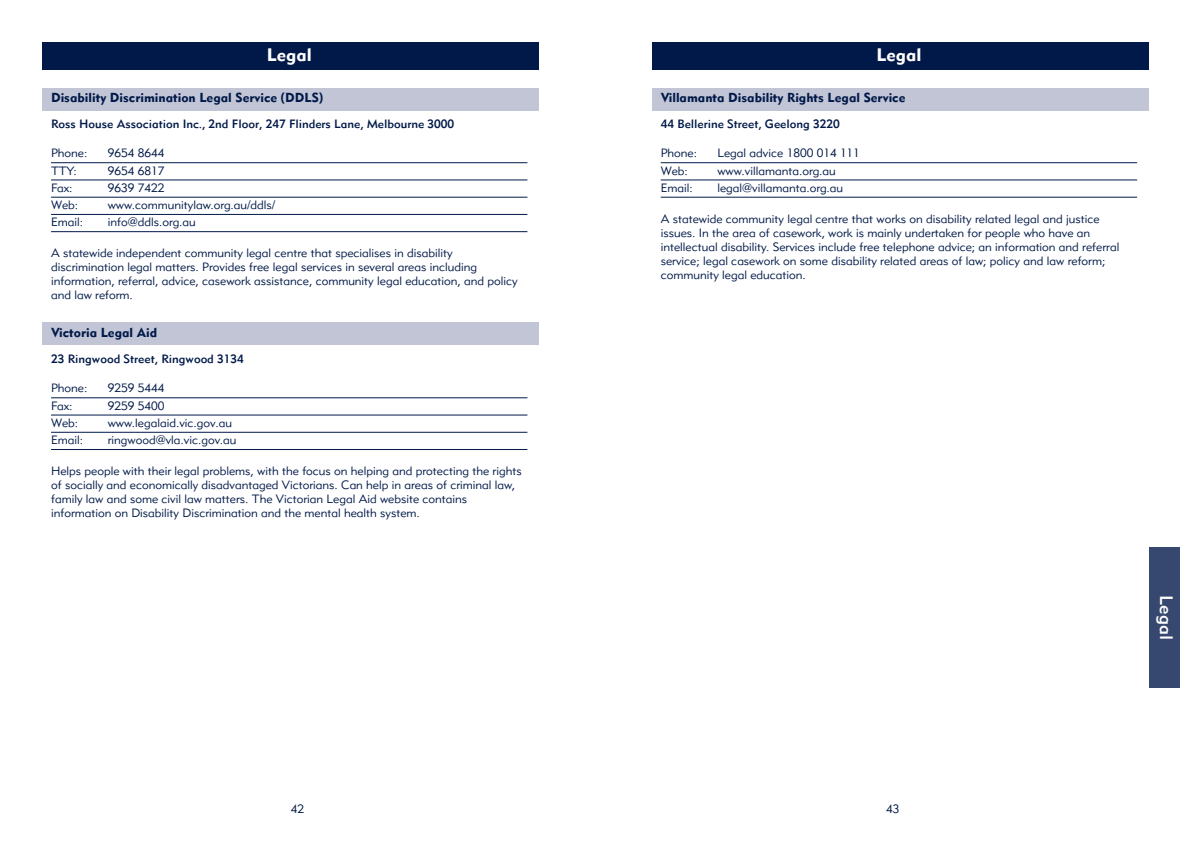
<style>
.page{position:relative;width:1191px;height:842px;background:#fff}
.page>*{position:absolute;margin:0;border:0;box-sizing:border-box;transform-origin:0 0}
.t1{font:18px "Metro Black Two";color:#fff}
.t2{font:18px "Metro Medium Two";color:#fff}
.t3{font:13px "Metro Black Two";color:#001948}
.t4{font:12px/14px "Metro Lite Two";color:#001948}
.t5{font:12px "Metro Medium Two";color:#001948}
</style>
<div class="page">
<div style="left:652px;top:88px;width:496px;height:23px;background:#c2c5d6"></div>
<div style="left:652px;top:43px;width:496px;height:27px;background:#001948"></div>
<hr style="left:660px;top:162px;width:477px;height:1px;background:#001948">
<hr style="left:660px;top:180px;width:477px;height:1px;background:#001948">
<hr style="left:660px;top:197px;width:477px;height:1px;background:#001948">
<div style="left:1149px;top:546px;width:30px;height:142px;background:#364870"></div>
<div style="left:1149px;top:464px;width:30px;height:83px;background:#fff"></div>
<div style="left:43px;top:88px;width:496px;height:23px;background:#c2c5d6"></div>
<div style="left:43px;top:43px;width:496px;height:27px;background:#001948"></div>
<div style="left:43px;top:322px;width:496px;height:23px;background:#c2c5d6"></div>
<hr style="left:51px;top:162px;width:476px;height:1px;background:#001948">
<hr style="left:51px;top:180px;width:476px;height:1px;background:#001948">
<hr style="left:51px;top:197px;width:476px;height:1px;background:#001948">
<hr style="left:51px;top:214px;width:476px;height:1px;background:#001948">
<hr style="left:51px;top:231px;width:476px;height:1px;background:#001948">
<hr style="left:51px;top:398px;width:476px;height:1px;background:#001948">
<hr style="left:51px;top:415px;width:476px;height:1px;background:#001948">
<hr style="left:51px;top:432px;width:476px;height:1px;background:#001948">
<hr style="left:51px;top:449px;width:476px;height:1px;background:#001948">
<h1 class="t1" style="left:267px;top:44px;width:46px">Legal</h1>
<p class="t3" style="left:51px;top:90px;width:274px">Disability Discrimination Legal Service (DDLS)</p>
<p class="t5" style="left:51px;top:117px;width:405px">Ross House Association Inc., 2nd Floor, 247 Flinders Lane, Melbourne 3000</p>
<p class="t4" style="left:51px;top:146px;width:38px">Phone:</p>
<p class="t4" style="left:108px;top:146px;width:58px">9654 8644</p>
<p class="t4" style="left:51px;top:163px;width:27px">TTY:</p>
<p class="t4" style="left:108px;top:163px;width:58px">9654 6817</p>
<p class="t4" style="left:51px;top:181px;width:23px">Fax:</p>
<p class="t4" style="left:108px;top:181px;width:58px">9639 7422</p>
<p class="t4" style="left:51px;top:198px;width:29px">Web:</p>
<p class="t4" style="left:108px;top:198px;width:169px">www.communitylaw.org.au/ddls/</p>
<p class="t4" style="left:51px;top:215px;width:33px">Email:</p>
<p class="t4" style="left:108px;top:215px;width:89px">info@ddls.org.au</p>
<p class="t4" style="left:51px;top:246px;width:468px">A statewide independent community legal centre that specialises in disability discrimination legal matters. Provides free legal services in several areas including information, referral, advice, casework assistance, community legal education, and policy and law reform.</p>
<p class="t3" style="left:51px;top:325px;width:108px">Victoria Legal Aid</p>
<p class="t5" style="left:51px;top:352px;width:194px">23 Ringwood Street, Ringwood 3134</p>
<p class="t4" style="left:51px;top:381px;width:38px">Phone:</p>
<p class="t4" style="left:108px;top:381px;width:58px">9259 5444</p>
<p class="t4" style="left:51px;top:398px;width:23px">Fax:</p>
<p class="t4" style="left:108px;top:398px;width:58px">9259 5400</p>
<p class="t4" style="left:51px;top:416px;width:29px">Web:</p>
<p class="t4" style="left:108px;top:416px;width:126px">www.legalaid.vic.gov.au</p>
<p class="t4" style="left:51px;top:433px;width:33px">Email:</p>
<p class="t4" style="left:108px;top:433px;width:130px">ringwood@vla.vic.gov.au</p>
<p class="t4" style="left:51px;top:464px;width:472px">Helps people with their legal problems, with the focus on helping and protecting the rights of socially and economically disadvantaged Victorians. Can help in areas of criminal law, family law and some civil law matters. The Victorian Legal Aid website contains information on Disability Discrimination and the mental health system.</p>
<p class="t4" style="left:291px;top:802px;width:15px">42</p>
<h1 class="t1" style="left:876px;top:44px;width:46px">Legal</h1>
<p class="t3" style="left:660px;top:90px;width:246px">Villamanta Disability Rights Legal Service</p>
<p class="t5" style="left:660px;top:117px;width:181px">44 Bellerine Street, Geelong 3220</p>
<p class="t4" style="left:660px;top:146px;width:38px">Phone:</p>
<p class="t4" style="left:717px;top:146px;width:144px">Legal advice 1800 014 111</p>
<p class="t4" style="left:660px;top:163px;width:29px">Web:</p>
<p class="t4" style="left:717px;top:163px;width:120px">www.villamanta.org.au</p>
<p class="t4" style="left:660px;top:181px;width:33px">Email:</p>
<p class="t4" style="left:717px;top:181px;width:127px">legal@villamanta.org.au</p>
<p class="t4" style="left:660px;top:211px;width:460px">A statewide community legal centre that works on disability related legal and justice issues. In the area of casework, work is mainly undertaken for people who have an intellectual disability. Services include free telephone advice; an information and referral service; legal casework on some disability related areas of law; policy and law reform; community legal education.</p>
<p class="t4" style="left:886px;top:802px;width:15px">43</p>
<h1 class="t2" style="left:1176px;top:595px;width:46px;rotate:90deg">Legal</h1>
</div>
